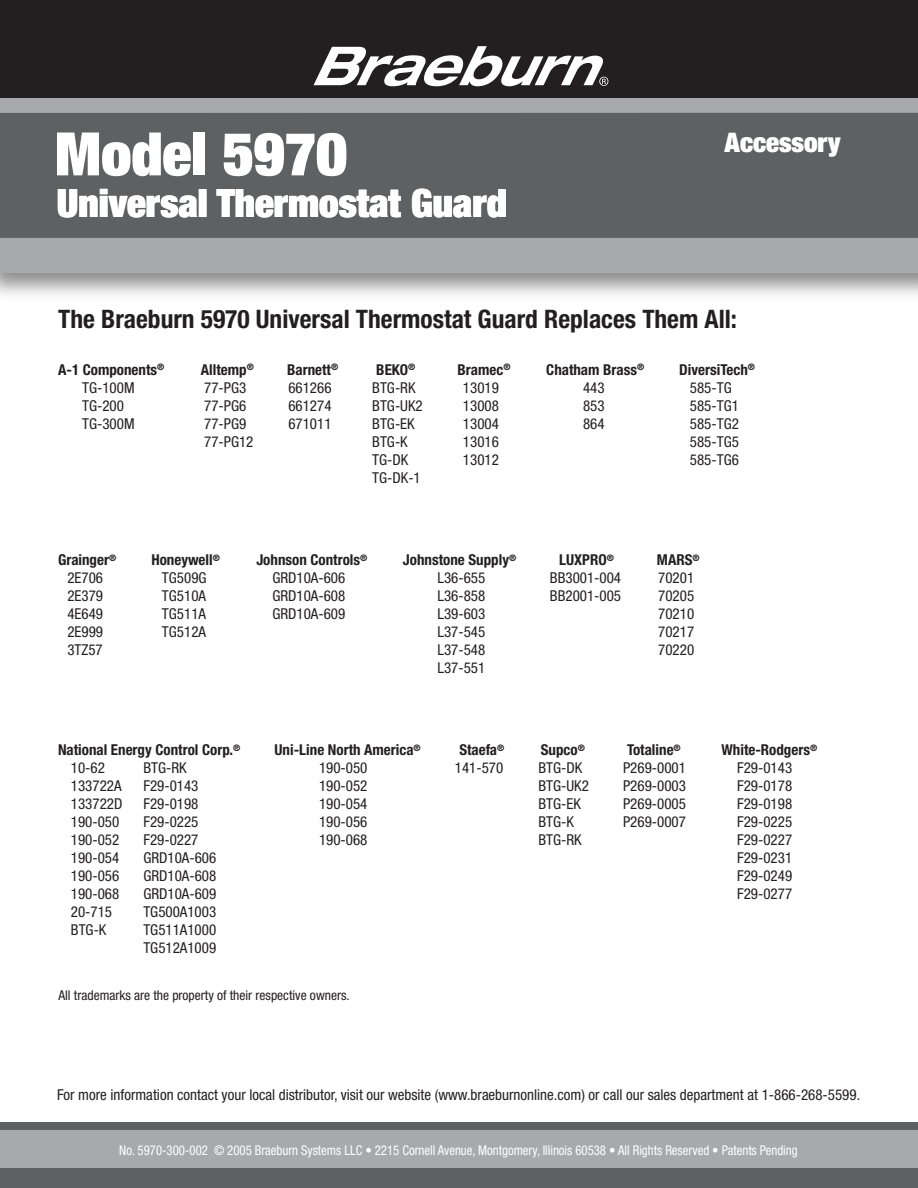
<style>
.page{position:relative;width:918px;height:1188px;background:#fff}
.page>*{position:absolute;margin:0;border:0;box-sizing:border-box;transform-origin:0 0}
.t1{font:900 condensed 60px "Helvetica Neue LT Std";color:#fff}
.t2{font:900 condensed 39px "Helvetica Neue LT Std";color:#fff}
.t3{font:900 condensed 27px "Helvetica Neue LT Std";color:#fff}
.t4{font:700 condensed 25.5px "Helvetica Neue LT Std";color:#231f20}
.t5{font:condensed 15px/18px "Helvetica Neue LT Std";color:#231f20}
.t6{font:700 condensed 15px "Helvetica Neue LT Std";color:#231f20}
.t7{font:condensed 13.5px "Helvetica Neue LT Std";color:#fff;scale:.95 1}
.t8{font:condensed 13.5px "Helvetica Neue LT Std";color:#231f20}
</style>
<div class="page">
<div style="left:0;top:95px;width:918px;height:178px;background:#a7a9ac"></div>
<div style="left:0;top:1130px;width:918px;height:58px;background:#a7a9ac"></div>
<div style="left:0;top:113px;width:918px;height:125px;background:#5f6062"></div>
<div style="left:0;top:1168px;width:918px;height:20px;background:#5f6062"></div>
<div style="left:0;top:0;width:918px;height:98px;background:#231f20"></div>
<div style="left:0;top:1123px;width:918px;height:7px;background:#5f6062"></div>
<svg style="left:314px;top:46px;width:294px;height:40px"></svg>
<p class="t1" style="left:55px;top:116px;width:294px">Model 5970</p>
<p class="t2" style="left:57px;top:178px;width:452px">Universal Thermostat Guard</p>
<p class="t3" style="left:725px;top:125px;width:118px">Accessory</p>
<p class="t4" style="left:58px;top:303px;width:680px">The Braeburn 5970 Universal Thermostat Guard Replaces Them All:</p>
<p class="t6" style="left:58px;top:360px;width:108px">A-1 Components<sup>®</sup></p>
<p class="t6" style="left:201px;top:360px;width:54px">Alltemp<sup>®</sup></p>
<p class="t6" style="left:287px;top:360px;width:53px">Barnett<sup>®</sup></p>
<p class="t6" style="left:376px;top:360px;width:41px">BEKO<sup>®</sup></p>
<p class="t6" style="left:458px;top:360px;width:55px">Bramec<sup>®</sup></p>
<p class="t6" style="left:546px;top:360px;width:99px">Chatham Brass<sup>®</sup></p>
<p class="t6" style="left:679px;top:360px;width:77px">DiversiTech<sup>®</sup></p>
<p class="t5" style="left:82px;top:378px;width:54px">TG-100M</p>
<p class="t5" style="left:204px;top:378px;width:44px">77-PG3</p>
<p class="t5" style="left:288px;top:378px;width:45px">661266</p>
<p class="t5" style="left:372px;top:378px;width:45px">BTG-RK</p>
<p class="t5" style="left:463px;top:378px;width:37px">13019</p>
<p class="t5" style="left:583px;top:378px;width:23px">443</p>
<p class="t5" style="left:690px;top:378px;width:43px">585-TG</p>
<p class="t5" style="left:82px;top:396px;width:43px">TG-200</p>
<p class="t5" style="left:204px;top:396px;width:44px">77-PG6</p>
<p class="t5" style="left:288px;top:396px;width:45px">661274</p>
<p class="t5" style="left:372px;top:396px;width:52px">BTG-UK2</p>
<p class="t5" style="left:463px;top:396px;width:37px">13008</p>
<p class="t5" style="left:583px;top:396px;width:23px">853</p>
<p class="t5" style="left:690px;top:396px;width:51px">585-TG1</p>
<p class="t5" style="left:82px;top:414px;width:54px">TG-300M</p>
<p class="t5" style="left:204px;top:414px;width:44px">77-PG9</p>
<p class="t5" style="left:288px;top:414px;width:45px">671011</p>
<p class="t5" style="left:372px;top:414px;width:44px">BTG-EK</p>
<p class="t5" style="left:463px;top:414px;width:37px">13004</p>
<p class="t5" style="left:583px;top:414px;width:23px">864</p>
<p class="t5" style="left:690px;top:414px;width:51px">585-TG2</p>
<p class="t5" style="left:204px;top:432px;width:51px">77-PG12</p>
<p class="t5" style="left:372px;top:432px;width:37px">BTG-K</p>
<p class="t5" style="left:463px;top:432px;width:37px">13016</p>
<p class="t5" style="left:690px;top:432px;width:51px">585-TG5</p>
<p class="t5" style="left:372px;top:450px;width:38px">TG-DK</p>
<p class="t5" style="left:463px;top:450px;width:37px">13012</p>
<p class="t5" style="left:690px;top:450px;width:51px">585-TG6</p>
<p class="t5" style="left:372px;top:468px;width:50px">TG-DK-1</p>
<p class="t6" style="left:58px;top:551px;width:60px">Grainger<sup>®</sup></p>
<p class="t6" style="left:151px;top:551px;width:70px">Honeywell<sup>®</sup></p>
<p class="t6" style="left:256px;top:551px;width:112px">Johnson Controls<sup>®</sup></p>
<p class="t6" style="left:403px;top:551px;width:115px">Johnstone Supply<sup>®</sup></p>
<p class="t6" style="left:559px;top:551px;width:56px">LUXPRO<sup>®</sup></p>
<p class="t6" style="left:657px;top:551px;width:44px">MARS<sup>®</sup></p>
<p class="t5" style="left:67px;top:569px;width:37px">2E706</p>
<p class="t5" style="left:162px;top:569px;width:46px">TG509G</p>
<p class="t5" style="left:272px;top:569px;width:74px">GRD10A-606</p>
<p class="t5" style="left:437px;top:569px;width:49px">L36-655</p>
<p class="t5" style="left:550px;top:569px;width:73px">BB3001-004</p>
<p class="t5" style="left:658px;top:569px;width:37px">70201</p>
<p class="t5" style="left:67px;top:587px;width:37px">2E379</p>
<p class="t5" style="left:162px;top:587px;width:46px">TG510A</p>
<p class="t5" style="left:272px;top:587px;width:74px">GRD10A-608</p>
<p class="t5" style="left:437px;top:587px;width:49px">L36-858</p>
<p class="t5" style="left:550px;top:587px;width:73px">BB2001-005</p>
<p class="t5" style="left:658px;top:587px;width:37px">70205</p>
<p class="t5" style="left:67px;top:605px;width:37px">4E649</p>
<p class="t5" style="left:162px;top:605px;width:46px">TG511A</p>
<p class="t5" style="left:272px;top:605px;width:74px">GRD10A-609</p>
<p class="t5" style="left:437px;top:605px;width:49px">L39-603</p>
<p class="t5" style="left:658px;top:605px;width:38px">70210</p>
<p class="t5" style="left:67px;top:623px;width:37px">2E999</p>
<p class="t5" style="left:162px;top:623px;width:46px">TG512A</p>
<p class="t5" style="left:437px;top:623px;width:49px">L37-545</p>
<p class="t5" style="left:658px;top:623px;width:38px">70217</p>
<p class="t5" style="left:67px;top:641px;width:37px">3TZ57</p>
<p class="t5" style="left:437px;top:641px;width:49px">L37-548</p>
<p class="t5" style="left:658px;top:641px;width:38px">70220</p>
<p class="t5" style="left:437px;top:659px;width:49px">L37-551</p>
<p class="t6" style="left:58px;top:741px;width:184px">National Energy Control Corp.<sup>®</sup></p>
<p class="t6" style="left:275px;top:741px;width:148px">Uni-Line North America<sup>®</sup></p>
<p class="t6" style="left:459px;top:741px;width:46px">Staefa<sup>®</sup></p>
<p class="t6" style="left:541px;top:741px;width:46px">Supco<sup>®</sup></p>
<p class="t6" style="left:627px;top:741px;width:55px">Totaline<sup>®</sup></p>
<p class="t6" style="left:722px;top:741px;width:97px">White-Rodgers<sup>®</sup></p>
<p class="t5" style="left:71px;top:759px;width:36px">10-62</p>
<p class="t5" style="left:143px;top:759px;width:45px">BTG-RK</p>
<p class="t5" style="left:319px;top:759px;width:50px">190-050</p>
<p class="t5" style="left:455px;top:759px;width:50px">141-570</p>
<p class="t5" style="left:538px;top:759px;width:45px">BTG-DK</p>
<p class="t5" style="left:623px;top:759px;width:64px">P269-0001</p>
<p class="t5" style="left:737px;top:759px;width:57px">F29-0143</p>
<p class="t5" style="left:71px;top:777px;width:52px">133722A</p>
<p class="t5" style="left:143px;top:777px;width:57px">F29-0143</p>
<p class="t5" style="left:319px;top:777px;width:50px">190-052</p>
<p class="t5" style="left:538px;top:777px;width:52px">BTG-UK2</p>
<p class="t5" style="left:623px;top:777px;width:64px">P269-0003</p>
<p class="t5" style="left:737px;top:777px;width:57px">F29-0178</p>
<p class="t5" style="left:71px;top:795px;width:53px">133722D</p>
<p class="t5" style="left:143px;top:795px;width:57px">F29-0198</p>
<p class="t5" style="left:319px;top:795px;width:50px">190-054</p>
<p class="t5" style="left:538px;top:795px;width:44px">BTG-EK</p>
<p class="t5" style="left:623px;top:795px;width:64px">P269-0005</p>
<p class="t5" style="left:737px;top:795px;width:57px">F29-0198</p>
<p class="t5" style="left:71px;top:813px;width:50px">190-050</p>
<p class="t5" style="left:143px;top:813px;width:57px">F29-0225</p>
<p class="t5" style="left:319px;top:813px;width:50px">190-056</p>
<p class="t5" style="left:538px;top:813px;width:37px">BTG-K</p>
<p class="t5" style="left:623px;top:813px;width:64px">P269-0007</p>
<p class="t5" style="left:737px;top:813px;width:57px">F29-0225</p>
<p class="t5" style="left:71px;top:831px;width:50px">190-052</p>
<p class="t5" style="left:143px;top:831px;width:57px">F29-0227</p>
<p class="t5" style="left:319px;top:831px;width:50px">190-068</p>
<p class="t5" style="left:538px;top:831px;width:45px">BTG-RK</p>
<p class="t5" style="left:737px;top:831px;width:57px">F29-0227</p>
<p class="t5" style="left:71px;top:849px;width:50px">190-054</p>
<p class="t5" style="left:143px;top:849px;width:74px">GRD10A-606</p>
<p class="t5" style="left:737px;top:849px;width:57px">F29-0231</p>
<p class="t5" style="left:71px;top:867px;width:50px">190-056</p>
<p class="t5" style="left:143px;top:867px;width:74px">GRD10A-608</p>
<p class="t5" style="left:737px;top:867px;width:57px">F29-0249</p>
<p class="t5" style="left:71px;top:885px;width:50px">190-068</p>
<p class="t5" style="left:143px;top:885px;width:74px">GRD10A-609</p>
<p class="t5" style="left:737px;top:885px;width:57px">F29-0277</p>
<p class="t5" style="left:71px;top:903px;width:43px">20-715</p>
<p class="t5" style="left:143px;top:903px;width:74px">TG500A1003</p>
<p class="t5" style="left:71px;top:921px;width:37px">BTG-K</p>
<p class="t5" style="left:143px;top:921px;width:74px">TG511A1000<br>TG512A1009</p>
<p class="t8" style="left:58px;top:987px;width:293px">All trademarks are the property of their respective owners.</p>
<p class="t5" style="left:57px;top:1086px;width:805px">For more information contact your local distributor, visit our website (www.braeburnonline.com) or call our sales department at 1-866-268-5599.</p>
<p class="t7" style="left:119px;top:1142px;width:716px">No. 5970-300-002 © 2005 Braeburn Systems LLC • 2215 Cornell Avenue, Montgomery, Illinois 60538 • All Rights Reserved • Patents Pending</p>
</div>
